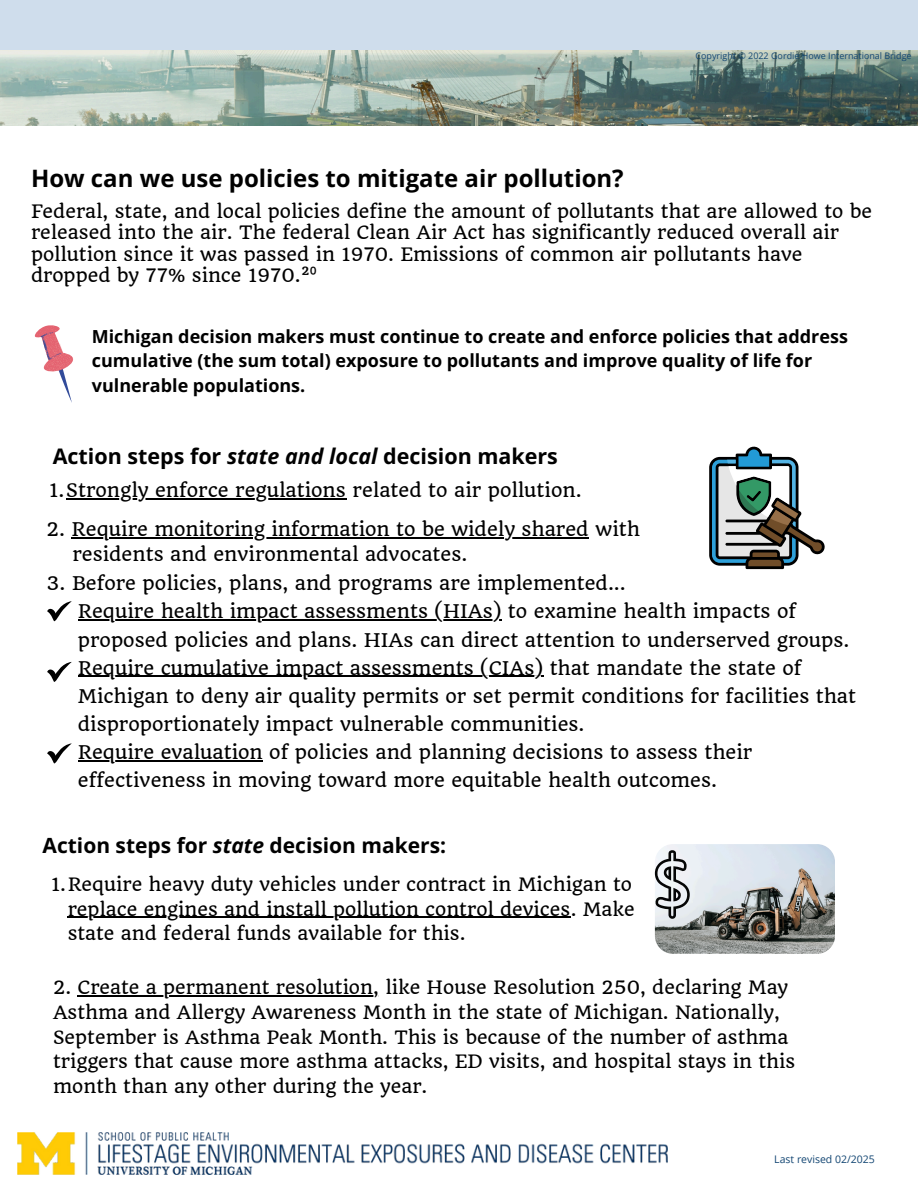
<style>
.page{position:relative;width:918px;height:1188px;background:#fff}
.page>*{position:absolute;margin:0;border:0;box-sizing:border-box;transform-origin:0 0}
.t1{font:700 24px "Open Sans";color:#000}
.t2{font:700 21.45px "Open Sans";color:#000}
.t3{font:700 21px "Open Sans";color:#000}
.t4{font:18.45px/28.2px "Quando";color:#000}
.t5{font:18px/24.8px "Quando";color:#000}
.t6{font:700 18px/24.8px "Open Sans";color:#000}
.t7{font:10.5px "Open Sans";color:#134673}
.t8{font:9px "Open Sans";color:#134673}
.s1{font-family:"Noto Sans"}
.s2{font-style:italic}
</style>
<div class="page">
<img style="left:18px;top:1133px;width:649px;height:41px">
<div style="left:0;top:0;width:918px;height:50px;background:#cfddec"></div>
<svg style="left:709px;top:446px;width:116px;height:123px"></svg>
<img style="left:0;top:50px;width:918px;height:76px">
<hr style="left:78px;top:620px;width:83px;height:1px;background:#000">
<hr style="left:161px;top:620px;width:340px;height:1px;background:#000">
<hr style="left:78px;top:676px;width:465px;height:1px;background:#000">
<hr style="left:78px;top:760px;width:185px;height:1px;background:#000">
<hr style="left:72px;top:537px;width:517px;height:1px;background:#000">
<hr style="left:66px;top:498px;width:280px;height:1px;background:#000">
<svg style="left:47px;top:601px;width:25px;height:20px"></svg>
<svg style="left:47px;top:662px;width:25px;height:20px"></svg>
<svg style="left:47px;top:743px;width:25px;height:21px"></svg>
<svg style="left:35px;top:325px;width:38px;height:78px"></svg>
<img style="left:655px;top:844px;width:180px;height:109px;border-radius:18px">
<svg style="left:655px;top:850px;width:35px;height:69px"></svg>
<hr style="left:68px;top:917px;width:503px;height:1px;background:#000">
<hr style="left:78px;top:995px;width:301px;height:1px;background:#000">
<h4 class="t1" style="left:31px;top:161px;width:594px">How can we use policies to mitigate air pollution?</h4>
<p class="t8" style="left:696px;top:49px;width:218px">Copyright © 2022 Gordie Howe International Bridge</p>
<h2 class="t5" style="left:31px;top:201px;width:843px;line-height:21.1px">Federal, state, and local policies define the amount of pollutants that are allowed to be released into the air. The federal Clean Air Act has significantly reduced overall air pollution since it was passed in 1970. Emissions of common air pollutants have dropped by 77% since 1970.²<span class="s1">⁰</span></h2>
<p class="t6" style="left:92px;top:323px;width:758px">Michigan decision makers must continue to create and enforce policies that address cumulative (the sum total) exposure to pollutants and improve quality of life for vulnerable populations.</p>
<p class="t2" style="left:53px;top:441px;width:507px">Action steps for <span class="s2">state and local</span> decision makers</p>
<p class="t4" style="left:49px;top:476px;width:534px">1.Strongly enforce regulations related to air pollution.</p>
<h3 class="t4" style="left:47px;top:515px;width:595px">2. Require monitoring information to be widely shared with</h3>
<h2 class="t4" style="left:72px;top:540px;width:396px">residents and environmental advocates.</h2>
<p class="t4" style="left:47px;top:569px;width:581px">3. Before policies, plans, and programs are implemented...</p>
<p class="t4" style="left:78px;top:598px;width:720px">Require health impact assessments (HIAs) to examine health impacts of</p>
<h1 class="t4" style="left:78px;top:626px;width:773px">proposed policies and plans. HIAs can direct attention to underserved groups.</h1>
<h4 class="t4" style="left:78px;top:654px;width:780px">Require cumulative impact assessments (CIAs) that mandate the state of<br>Michigan to deny air quality permits or set permit conditions for facilities that disproportionately impact vulnerable communities.</h4>
<p class="t4" style="left:78px;top:738px;width:676px">Require evaluation of policies and planning decisions to assess their effectiveness in moving toward more equitable health outcomes.</p>
<p class="t3" style="left:43px;top:830px;width:405px">Action steps for <span class="s2">state</span> decision makers:</p>
<p class="t5" style="left:51px;top:872px;width:583px">1.Require heavy duty vehicles under contract in Michigan to</p>
<p class="t5" style="left:68px;top:897px;width:569px">replace engines and install pollution control devices. Make state and federal funds available for this.</p>
<p class="t5" style="left:53px;top:975px;width:737px">2. Create a permanent resolution, like House Resolution 250, declaring May</p>
<p class="t5" style="left:53px;top:1000px;width:744px">Asthma and Allergy Awareness Month in the state of Michigan. Nationally, September is Asthma Peak Month. This is because of the number of asthma triggers that cause more asthma attacks, ED visits, and hospital stays in this month than any other during the year.</p>
<h4 class="t7" style="left:774px;top:1152px;width:102px">Last revised 02/2025</h4>
</div>
